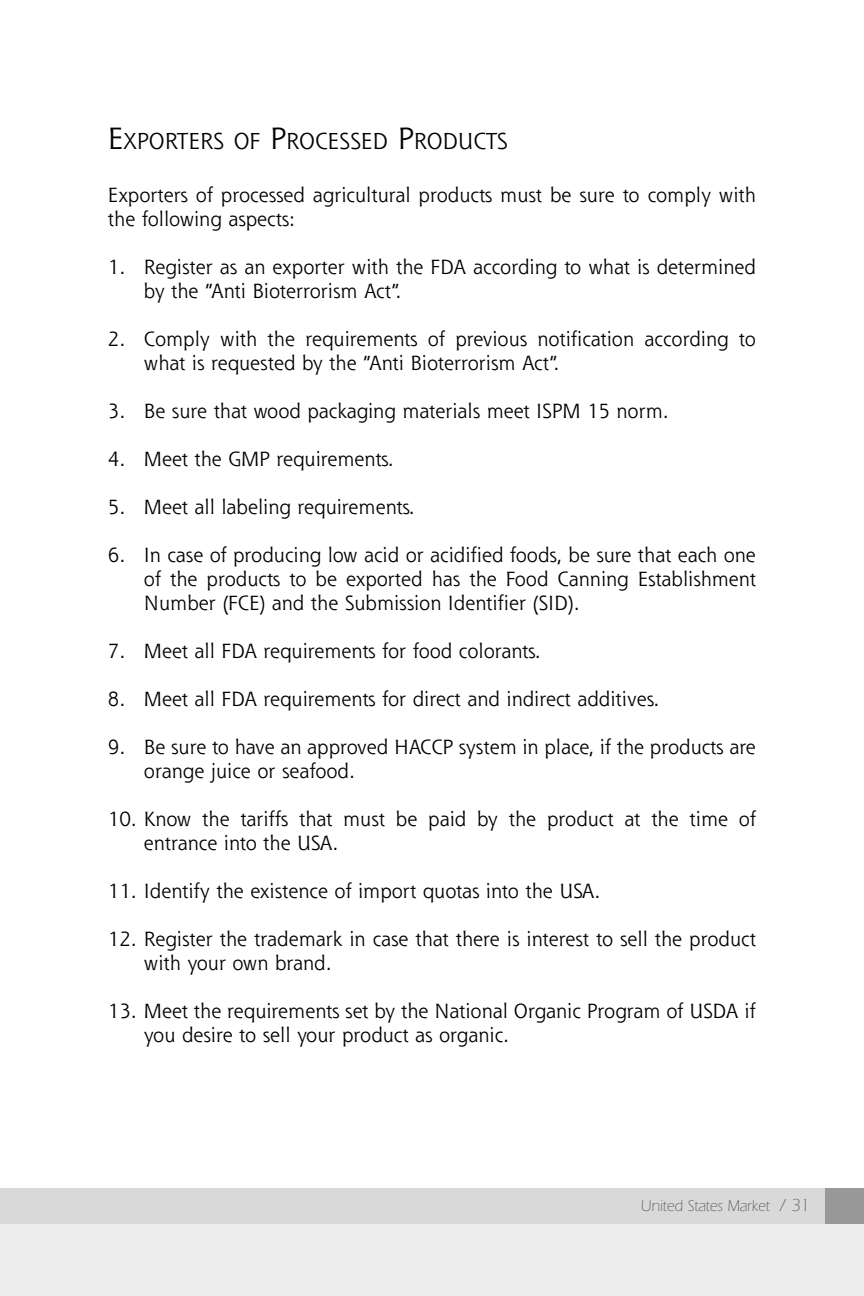
<style>
.page{position:relative;width:864px;height:1296px;background:#fff}
.page>*{position:absolute;margin:0;border:0;box-sizing:border-box;transform-origin:0 0}
.t1{font:22.4px "Shannon";color:#000}
.t2{font:20px/24px "Shannon";color:#000}
.t3{font:300 16px "Itc Eras";color:#4d4d4d;scale:.95 1}
.s1{font-size:30px}
.s2{font-size:18px}
</style>
<div class="page">
<div style="left:0;top:1209px;width:864px;height:87px;background:#ededed"></div>
<div style="left:0;top:1188px;width:864px;height:36px;background:#d9d9d9"></div>
<div style="left:825px;top:1188px;width:39px;height:36px;background:#999"></div>
<p class="t1" style="left:108px;top:132px;width:401px"><span class="s1">E</span>XPORTERS OF <span class="s1">P</span>ROCESSED <span class="s1">P</span>RODUCTS</p>
<p class="t2" style="left:108px;top:184px;width:650px">Exporters of processed agricultural products must be sure to comply with the following aspects:</p>
<p class="t2" style="left:144px;top:256px;width:613px;text-indent:-36px">1. Register as an exporter with the FDA according to what is determined by the “Anti Bioterrorism Act”.</p>
<p class="t2" style="left:144px;top:328px;width:614px;text-indent:-36px">2. Comply with the requirements of previous notification according to what is requested by the “Anti Bioterrorism Act”.</p>
<p class="t2" style="left:108px;top:400px;width:562px">3. Be sure that wood packaging materials meet ISPM 15 norm.</p>
<p class="t2" style="left:108px;top:448px;width:287px">4. Meet the GMP requirements.</p>
<p class="t2" style="left:108px;top:496px;width:308px">5. Meet all labeling requirements.</p>
<p class="t2" style="left:144px;top:544px;width:613px;text-align:justify;text-indent:-36px">6. In case of producing low acid or acidified foods, be sure that each one of the products to be exported has the Food Canning Establishment Number (FCE) and the Submission Identifier (SID).</p>
<p class="t2" style="left:108px;top:640px;width:434px">7. Meet all FDA requirements for food colorants.</p>
<p class="t2" style="left:108px;top:688px;width:553px">8. Meet all FDA requirements for direct and indirect additives.</p>
<p class="t2" style="left:144px;top:736px;width:613px;text-indent:-36px">9. Be sure to have an approved HACCP system in place, if the products are orange juice or seafood.</p>
<p class="t2" style="left:144px;top:809px;width:613px;text-indent:-36px">10. Know the tariffs that must be paid by the product at the time of entrance into the USA.</p>
<p class="t2" style="left:108px;top:881px;width:494px">11. Identify the existence of import quotas into the USA.</p>
<p class="t2" style="left:144px;top:929px;width:613px;text-indent:-36px">12. Register the trademark in case that there is interest to sell the product with your own brand.</p>
<p class="t2" style="left:144px;top:1001px;width:613px;text-indent:-36px">13. Meet the requirements set by the National Organic Program of USDA if you desire to sell your product as organic.</p>
<p class="t3" style="left:641px;top:1201px;width:179px">United States Market <span class="s2">/ 31</span></p>
</div>
